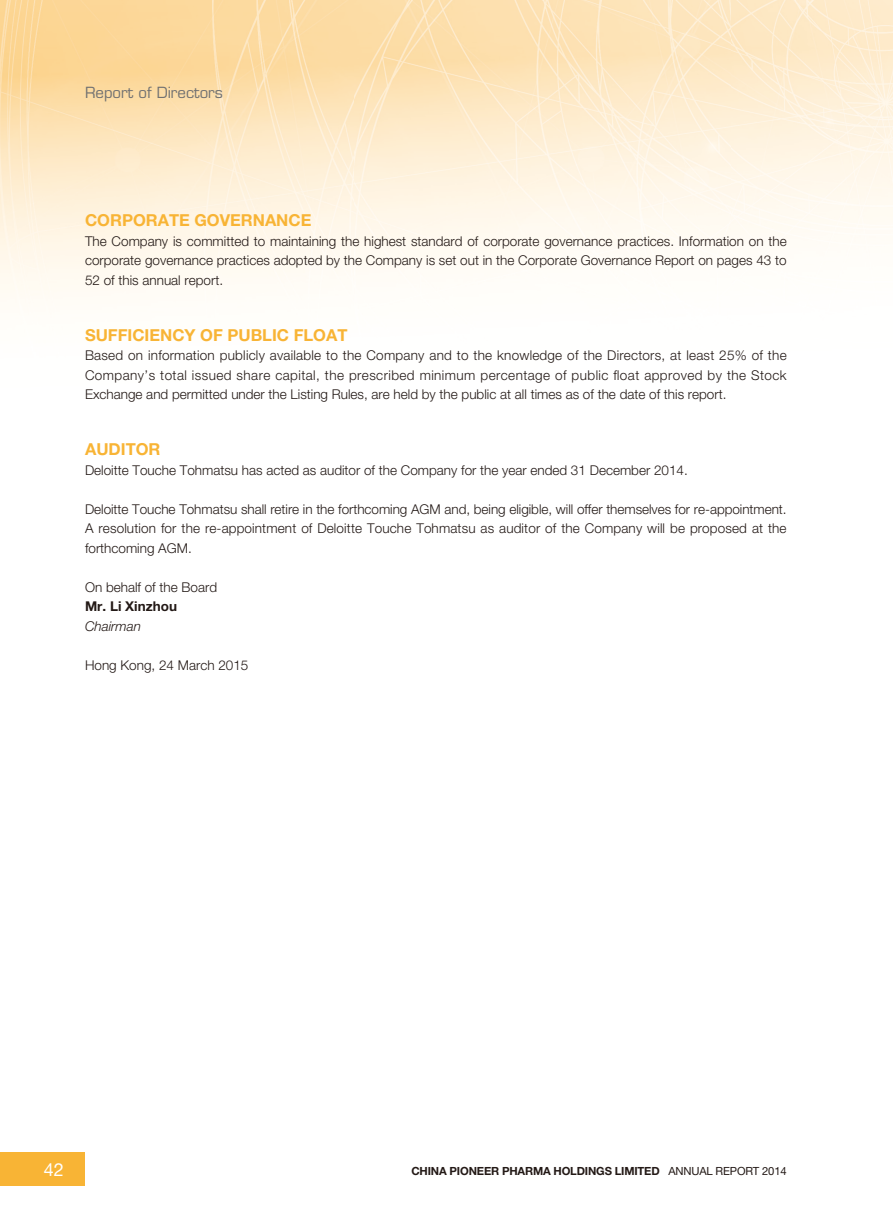
<style>
.page{position:relative;width:893px;height:1212px;background:#fff}
.page>*{position:absolute;margin:0;border:0;box-sizing:border-box;transform-origin:0 0}
.t1{font:18px "Helvetica Neue LT Std";color:#fff}
.t2{font:700 16.5px "Helvetica Neue LT Std";color:#f8b435}
.t3{font:15px "Eurostile LT Std";color:#717171}
.t4{font:300 13.5px/19.5px "Helvetica Neue LT Std";color:#231916;text-align:justify}
.t5{font:700 13.5px "Helvetica Neue LT Std";color:#231916}
.t6{font:italic 300 13.5px "Helvetica Neue LT Std";color:#231916}
.t7{font:700 11.25px "Helvetica Neue LT Std";letter-spacing:-.015em;color:#231916}
.s1{font-weight:400}
</style>
<div class="page">
<img style="left:0;top:0;width:893px;height:300px">
<div style="left:0;top:1152px;width:85px;height:34px;background:#f8b435"></div>
<p class="t3" style="left:85px;top:85px;width:139px">Report of Directors</p>
<p class="t2" style="left:85px;top:215px;width:228px">CORPORATE GOVERNANCE</p>
<p class="t4" style="left:85px;top:233px;width:703px">The Company is committed to maintaining the highest standard of corporate governance practices. Information on the corporate governance practices adopted by the Company is set out in the Corporate Governance Report on pages 43 to 52 of this annual report.</p>
<p class="t2" style="left:85px;top:329px;width:264px">SUFFICIENCY OF PUBLIC FLOAT</p>
<p class="t4" style="left:85px;top:347px;width:703px">Based on information publicly available to the Company and to the knowledge of the Directors, at least 25% of the Company’s total issued share capital, the prescribed minimum percentage of public float approved by the Stock Exchange and permitted under the Listing Rules, are held by the public at all times as of the date of this report.</p>
<p class="t2" style="left:85px;top:444px;width:77px">AUDITOR</p>
<p class="t4" style="left:85px;top:462px;width:604px">Deloitte Touche Tohmatsu has acted as auditor of the Company for the year ended 31 December 2014.</p>
<p class="t4" style="left:85px;top:501px;width:703px">Deloitte Touche Tohmatsu shall retire in the forthcoming AGM and, being eligible, will offer themselves for re-appointment.<br>A resolution for the re-appointment of Deloitte Touche Tohmatsu as auditor of the Company will be proposed at the forthcoming AGM.</p>
<p class="t4" style="left:85px;top:579px;width:134px">On behalf of the Board</p>
<p class="t5" style="left:85px;top:602px;width:94px">Mr. Li Xinzhou</p>
<p class="t6" style="left:85px;top:621px;width:58px">Chairman</p>
<p class="t4" style="left:85px;top:657px;width:165px">Hong Kong, 24 March 2015</p>
<h1 class="t1" style="left:44px;top:1163px;width:21px">42</h1>
<p class="t7" style="left:411px;top:1167px;width:377px">CHINA PIONEER PHARMA HOLDINGS LIMITED <span class="s1">ANNUAL REPORT 2014</span></p>
</div>
